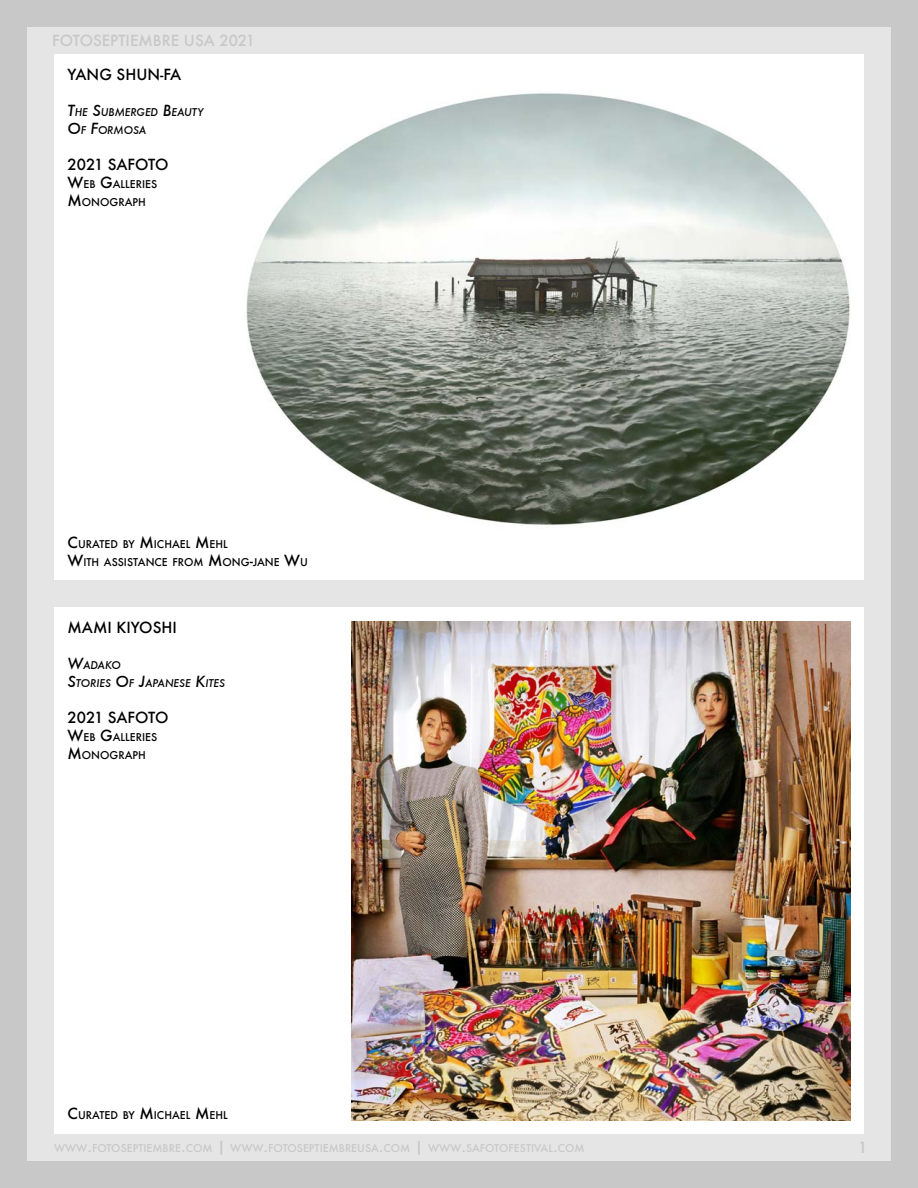
<style>
.page{position:relative;width:918px;height:1188px;background:#c8c8c8}
.page>*{position:absolute;margin:0;border:0;box-sizing:border-box;transform-origin:0 0}
.t1{font:500 15px "Futura";color:#000}
.t2{font:500 15px "Futura";color:#c8c8c8}
.t3{font:500 15px "Futura";color:#c8c8c8}
.t4{font:500 10.5px "Futura";color:#000}
.t5{font:500 10.5px "Futura";color:#c8c8c8}
.t6{font:italic 500 10.5px/18px "Futura";color:#000}
.s1{font-size:15px}
.s2{font-size:10.5px}
</style>
<div class="page">
<div style="left:27px;top:27px;width:864px;height:1134px;background:#e5e5e5"></div>
<div style="left:54px;top:54px;width:810px;height:1080px;background:#fff"></div>
<div style="left:27px;top:580px;width:864px;height:28px;background:#e5e5e5"></div>
<img style="left:246px;top:93px;width:604px;height:433px">
<img style="left:351px;top:621px;width:499px;height:499px">
<p class="t2" style="left:52px;top:30px;width:205px">FOTOSEPTIEMBRE USA 2021</p>
<p class="t1" style="left:68px;top:64px;width:115px">YANG SHUN-FA</p>
<p class="t6" style="left:68px;top:103px;width:138px"><span class="s1">T</span>HE <span class="s1">S</span>UBMERGED <span class="s1">B</span>EAUTY<br><span class="s1">O</span>F <span class="s1">F</span>ORMOSA</p>
<p class="t1" style="left:68px;top:154px;width:103px">2021 SAFOTO</p>
<p class="t4" style="left:68px;top:177px;width:52px"><span class="s1">W</span>EB <span class="s1">G</span>ALLE</p>
<p class="t4" style="left:136px;top:177px;width:12px">RIES</p>
<p class="t4" style="left:68px;top:195px;width:25px"><span class="s1">M</span>ONOG</p>
<p class="t4" style="left:118px;top:195px;width:15px">RAPH</p>
<p class="t4" style="left:68px;top:537px;width:94px"><span class="s1">C</span>URATED BY <span class="s1">M</span>ICHAEL</p>
<p class="t4" style="left:195px;top:537px;width:22px"><span class="s1">M</span>EHL</p>
<p class="t4" style="left:68px;top:555px;width:22px"><span class="s1">W</span>ITH</p>
<p class="t4" style="left:104px;top:555px;width:8px">ASSISTANCE</p>
<p class="t4" style="left:173px;top:555px;width:93px">FROM <span class="s1">M</span>ONG<span class="s1">-</span>JANE</p>
<p class="t1" style="left:284px;top:550px;width:23px">W<span class="s2">U</span></p>
<p class="t1" style="left:68px;top:618px;width:111px">MAMI KIYOSHI</p>
<p class="t6" style="left:68px;top:656px;width:159px"><span class="s1">W</span>ADAKO<br><span class="s1">S</span>TORIES <span class="s1">O</span>F <span class="s1">J</span>APANESE <span class="s1">K</span>ITES</p>
<p class="t1" style="left:68px;top:708px;width:103px">2021 SAFOTO</p>
<p class="t4" style="left:68px;top:730px;width:52px"><span class="s1">W</span>EB <span class="s1">G</span>ALLE</p>
<p class="t4" style="left:136px;top:730px;width:12px">RIES</p>
<p class="t4" style="left:68px;top:748px;width:25px"><span class="s1">M</span>ONOG</p>
<p class="t4" style="left:118px;top:748px;width:15px">RAPH</p>
<p class="t4" style="left:68px;top:1108px;width:94px"><span class="s1">C</span>URATED BY <span class="s1">M</span>ICHAEL</p>
<p class="t4" style="left:195px;top:1108px;width:22px"><span class="s1">M</span>EHL</p>
<p class="t5" style="left:54px;top:1140px;width:45px">WWW<span class="s1">.</span>FOTOSEPTIE</p>
<p class="t5" style="left:152px;top:1140px;width:123px">MBRE<span class="s1">.</span>COM <span class="s1">|</span> WWW<span class="s1">.</span>FOTOSEPTIE</p>
<p class="t5" style="left:329px;top:1140px;width:31px">MBREUSA</p>
<p class="t5" style="left:379px;top:1140px;width:95px"><span class="s1">.</span>COM <span class="s1">|</span> WWW<span class="s1">.</span>SAFOTOFESTI</p>
<p class="t5" style="left:534px;top:1140px;width:52px">VAL<span class="s1">.</span>COM</p>
<p class="t3" style="left:858px;top:1137px;width:11px">1</p>
</div>
